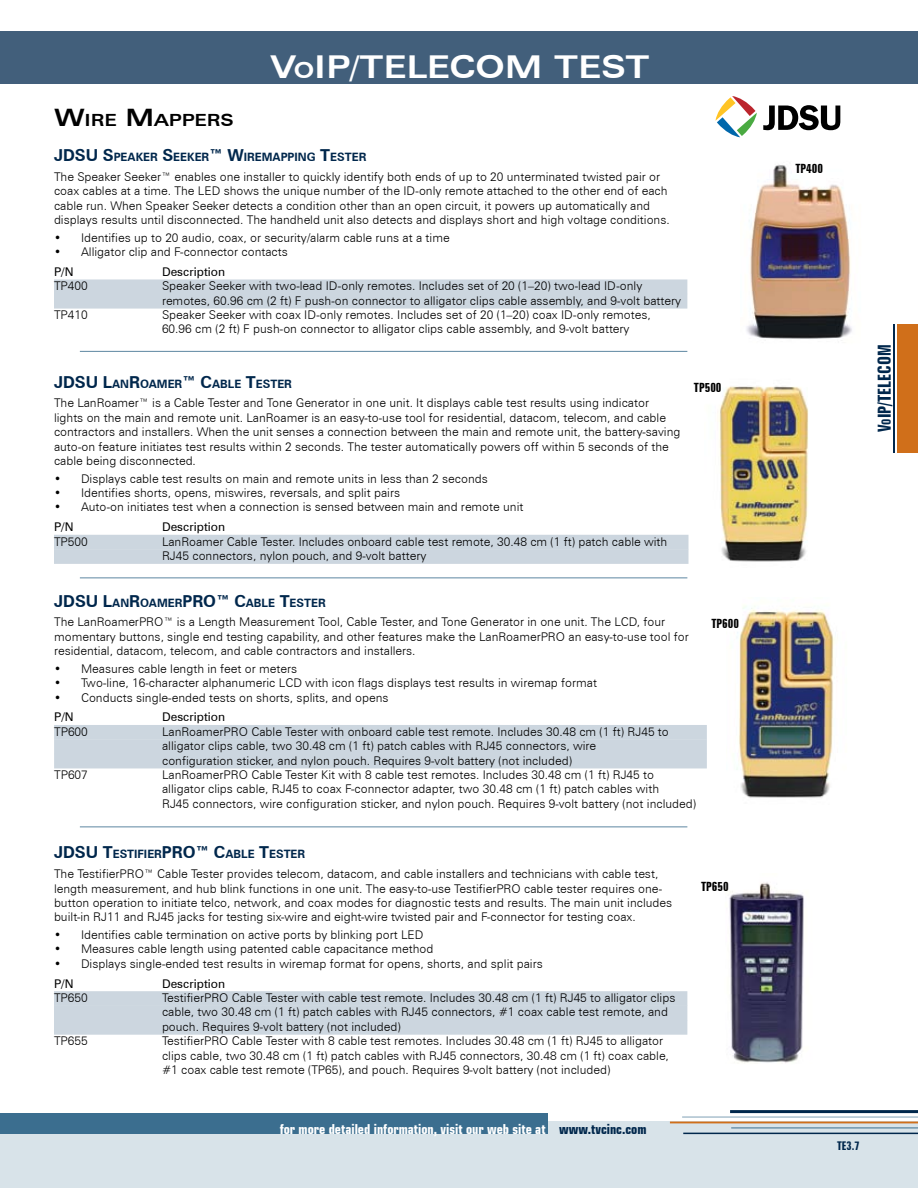
<style>
.page{position:relative;width:918px;height:1188px;background:#fff}
.page>*{position:absolute;margin:0;border:0;box-sizing:border-box;transform-origin:0 0}
.t1{font:700 expanded 31.5px "Zurich BT";color:#fff}
.t2{font:700 extra-condensed 18px "Zurich BT";color:#00274c}
.t3{font:700 expanded 16.8px "Zurich BT";color:#000}
.t4{font:700 condensed 13.5px "Square 721 BT";color:#fff}
.t5{font:700 extra-condensed 12.75px "Zurich BT";color:#000}
.t6{font:300 12px/14.4px "Zurich BT";color:#000}
.t7{font:12px "Zurich BT";color:#000}
.t8{font:700 extra-condensed 12px "Zurich BT";color:#00274c}
.t9{font:700 11.55px "Zurich BT";color:#00274c}
.s1{font-size:24px}
.s2{font-size:22.05px}
.s3{font-size:16.5px}
.s4{color:#00274c}
.s5{font-size:12.6px}
</style>
<div class="page">
<div style="left:0;top:1121px;width:918px;height:67px;background:#d8e3e9"></div>
<div style="left:0;top:1113px;width:548px;height:21px;background:#3b6e8f"></div>
<div style="left:0;top:32px;width:918px;height:52px;background:#425f7b"></div>
<hr style="left:670px;top:1122px;width:248px;height:1px;background:#d06f1a">
<hr style="left:731px;top:1128px;width:187px;height:1px;background:#3b6e8f">
<hr style="left:683px;top:1133px;width:235px;height:1px;background:#00274c">
<hr style="left:730px;top:1110px;width:188px;height:3px;background:#00274c">
<hr style="left:682px;top:1117px;width:236px;height:1px;background:#80a1b6">
<hr style="left:80px;top:351px;width:607px;height:1px;background:#5d87a1">
<div style="left:898px;top:324px;width:20px;height:129px;background:#d06f1a"></div>
<hr style="left:894px;top:324px;width:1px;height:129px;background:#00274c">
<img style="left:737px;top:606px;width:98px;height:192px">
<img style="left:718px;top:386px;width:91px;height:176px">
<div style="left:54px;top:535px;width:634px;height:14px;background:#ccd6df"></div>
<div style="left:54px;top:549px;width:634px;height:15px;background:#ccd6df"></div>
<div style="left:54px;top:725px;width:653px;height:15px;background:#ccd6df"></div>
<div style="left:54px;top:739px;width:653px;height:15px;background:#ccd6df"></div>
<div style="left:54px;top:754px;width:653px;height:14px;background:#ccd6df"></div>
<div style="left:54px;top:991px;width:633px;height:15px;background:#ccd6df"></div>
<div style="left:54px;top:1006px;width:633px;height:14px;background:#ccd6df"></div>
<div style="left:54px;top:1020px;width:633px;height:15px;background:#ccd6df"></div>
<img style="left:729px;top:882px;width:75px;height:181px">
<img style="left:746px;top:164px;width:106px;height:175px">
<div style="left:54px;top:279px;width:633px;height:15px;background:#ccd6df"></div>
<div style="left:54px;top:294px;width:633px;height:15px;background:#ccd6df"></div>
<hr style="left:80px;top:578px;width:607px;height:1px;background:#5d87a1">
<hr style="left:80px;top:826px;width:607px;height:1px;background:#5d87a1">
<svg style="left:716px;top:96px;width:41px;height:41px"></svg>
<svg style="left:763px;top:105px;width:77px;height:25px"></svg>
<h3 class="t3" style="left:54px;top:110px;width:181px"><span class="s1">W</span>IRE <span class="s1">M</span>APPERS</h3>
<h1 class="t1" style="left:270px;top:48px;width:137px">V<span class="s2">O</span>IP/TELEC</h1>
<h1 class="t1" style="left:475px;top:48px;width:127px">OM TEST</h1>
<p class="t9" style="left:54px;top:150px;width:313px"><span class="s3">JDSU S</span>PEAKER <span class="s3">S</span>EEKER<span class="s3">™ W</span>IREMAPPING <span class="s3">T</span>ESTER</p>
<p class="t6" style="left:54px;top:169px;width:617px">The Speaker Seeker™ enables one installer to quickly identify both ends of up to 20 unterminated twisted pair or coax cables at a time. The LED shows the unique number of the ID-only remote attached to the other end of each cable run. When Speaker Seeker detects a condition other than an open circuit, it powers up automatically and displays results until disconnected. The handheld unit also detects and displays short and high voltage conditions.</p>
<p class="t6" style="left:54px;top:230px;width:397px">• Identifies up to 20 audio, coax, or security/alarm cable runs at a time</p>
<p class="t6" style="left:54px;top:245px;width:235px">• Alligator clip and F-connector contacts</p>
<p class="t7" style="left:54px;top:264px;width:21px">P/N</p>
<p class="t7" style="left:162px;top:264px;width:65px">Description</p>
<p class="t6" style="left:54px;top:279px;width:35px">TP400</p>
<p class="t6" style="left:162px;top:279px;width:521px">Speaker Seeker with two-lead ID-only remotes. Includes set of 20 (1–20) two-lead ID-only remotes, 60.96 cm (2 ft) F push-on connector to alligator clips cable assembly, and 9-volt battery</p>
<p class="t6" style="left:54px;top:308px;width:35px">TP410</p>
<p class="t6" style="left:162px;top:308px;width:490px">Speaker Seeker with coax ID-only remotes. Includes set of 20 (1–20) coax ID-only remotes,<br>60.96 cm (2 ft) F push-on connector to alligator clips cable assembly, and 9-volt battery</p>
<p class="t9" style="left:54px;top:376px;width:238px"><span class="s3">JDSU L</span>AN <span class="s3">R</span>OAMER<span class="s3">™ C</span>ABLE <span class="s3">T</span>ESTER</p>
<p class="t6" style="left:54px;top:396px;width:628px">The LanRoamer™ is a Cable Tester and Tone Generator in one unit. It displays cable test results using indicator lights on the main and remote unit. LanRoamer is an easy-to-use tool for residential, datacom, telecom, and cable contractors and installers. When the unit senses a connection between the main and remote unit, the battery-saving auto-on feature initiates test results within 2 seconds. The tester automatically powers off within 5 seconds of the cable being disconnected.</p>
<p class="t6" style="left:54px;top:471px;width:435px">• Displays cable test results on main and remote units in less than 2 seconds</p>
<p class="t6" style="left:54px;top:485px;width:348px">• Identifies shorts, opens, miswires, reversals, and split pairs</p>
<p class="t6" style="left:54px;top:500px;width:471px">• Auto-on initiates test when a connection is sensed between main and remote unit</p>
<p class="t7" style="left:54px;top:520px;width:21px">P/N</p>
<p class="t7" style="left:162px;top:520px;width:65px">Description</p>
<p class="t6" style="left:54px;top:534px;width:35px">TP500</p>
<p class="t6" style="left:162px;top:534px;width:507px">LanRoamer Cable Tester. Includes onboard cable test remote, 30.48 cm (1 ft) patch cable with<br>RJ45 connectors, nylon pouch, and 9-volt battery</p>
<p class="t5" style="left:694px;top:380px;width:29px">TP500</p>
<p class="t9" style="left:54px;top:595px;width:272px"><span class="s3">JDSU L</span>AN <span class="s3">R</span>OAMER<span class="s3">PRO™ C</span>ABLE <span class="s3">T</span>ESTER</p>
<p class="t6" style="left:54px;top:615px;width:636px">The LanRoamerPRO™ is a Length Measurement Tool, Cable Tester, and Tone Generator in one unit. The LCD, four momentary buttons, single end testing capability, and other features make the LanRoamerPRO an easy-to-use tool for residential, datacom, telecom, and cable contractors and installers.</p>
<p class="t6" style="left:54px;top:661px;width:245px">• Measures cable length in feet or meters</p>
<p class="t6" style="left:54px;top:676px;width:544px">• Two-line, 16-character alphanumeric LCD with icon flags displays test results in wiremap format</p>
<p class="t6" style="left:54px;top:690px;width:336px">• Conducts single-ended tests on shorts, splits, and opens</p>
<p class="t7" style="left:54px;top:710px;width:21px">P/N</p>
<p class="t7" style="left:162px;top:710px;width:65px">Description</p>
<p class="t6" style="left:54px;top:724px;width:35px">TP600</p>
<p class="t6" style="left:162px;top:724px;width:508px">LanRoamerPRO Cable Tester with onboard cable test remote. Includes 30.48 cm (1 ft) RJ45 to alligator clips cable, two 30.48 cm (1 ft) patch cables with RJ45 connectors, wire configuration sticker, and nylon pouch. Requires 9-volt battery (not included)</p>
<p class="t6" style="left:54px;top:767px;width:35px">TP607</p>
<p class="t6" style="left:162px;top:767px;width:536px">LanRoamerPRO Cable Tester Kit with 8 cable test remotes. Includes 30.48 cm (1 ft) RJ45 to alligator clips cable, RJ45 to coax F-connector adapter, two 30.48 cm (1 ft) patch cables with<br>RJ45 connectors, wire configuration sticker, and nylon pouch. Requires 9-volt battery (not included)</p>
<p class="t5" style="left:711px;top:616px;width:29px">TP600</p>
<p class="t9" style="left:54px;top:847px;width:252px"><span class="s3">JDSU T</span>ESTIFIER<span class="s3">PRO™ C</span>ABLE <span class="s3">T</span>ESTER</p>
<p class="t6" style="left:54px;top:867px;width:620px">The TestifierPRO™ Cable Tester provides telecom, datacom, and cable installers and technicians with cable test, length measurement, and hub blink functions in one unit. The easy-to-use TestifierPRO cable tester requires one&shy;button operation to initiate telco, network, and coax modes for diagnostic tests and results. The main unit includes built-in RJ11 and RJ45 jacks for testing six-wire and eight-wire twisted pair and F-connector for testing coax.</p>
<p class="t6" style="left:54px;top:927px;width:371px">• Identifies cable termination on active ports by blinking port LED</p>
<p class="t6" style="left:54px;top:942px;width:381px">• Measures cable length using patented cable capacitance method</p>
<p class="t6" style="left:54px;top:956px;width:490px">• Displays single-ended test results in wiremap format for opens, shorts, and split pairs</p>
<p class="t7" style="left:54px;top:976px;width:21px">P/N</p>
<p class="t7" style="left:162px;top:976px;width:65px">Description</p>
<p class="t6" style="left:54px;top:990px;width:35px">TP650</p>
<p class="t6" style="left:162px;top:990px;width:515px">TestifierPRO Cable Tester with cable test remote. Includes 30.48 cm (1 ft) RJ45 to alligator clips cable, two 30.48 cm (1 ft) patch cables with RJ45 connectors, #1 coax cable test remote, and pouch. Requires 9-volt battery (not included)</p>
<p class="t6" style="left:54px;top:1034px;width:35px">TP655</p>
<p class="t6" style="left:162px;top:1034px;width:508px">TestifierPRO Cable Tester with 8 cable test remotes. Includes 30.48 cm (1 ft) RJ45 to alligator clips cable, two 30.48 cm (1 ft) patch cables with RJ45 connectors, 30.48 cm (1 ft) coax cable, #1 coax cable test remote (TP65), and pouch. Requires 9-volt battery (not included)</p>
<p class="t4" style="left:280px;top:1121px;width:368px">for more detailed information, visit our web site at <span class="s4">www.tvcinc.com</span></p>
<p class="t5" style="left:701px;top:879px;width:29px">TP650</p>
<p class="t5" style="left:795px;top:161px;width:29px">TP400</p>
<h2 class="t2" style="left:874px;top:432px;width:89px;rotate:-90deg">V<span class="s5">o</span>IP/TELECOM</h2>
<p class="t8" style="left:837px;top:1139px;width:24px">TE3.7</p>
</div>
